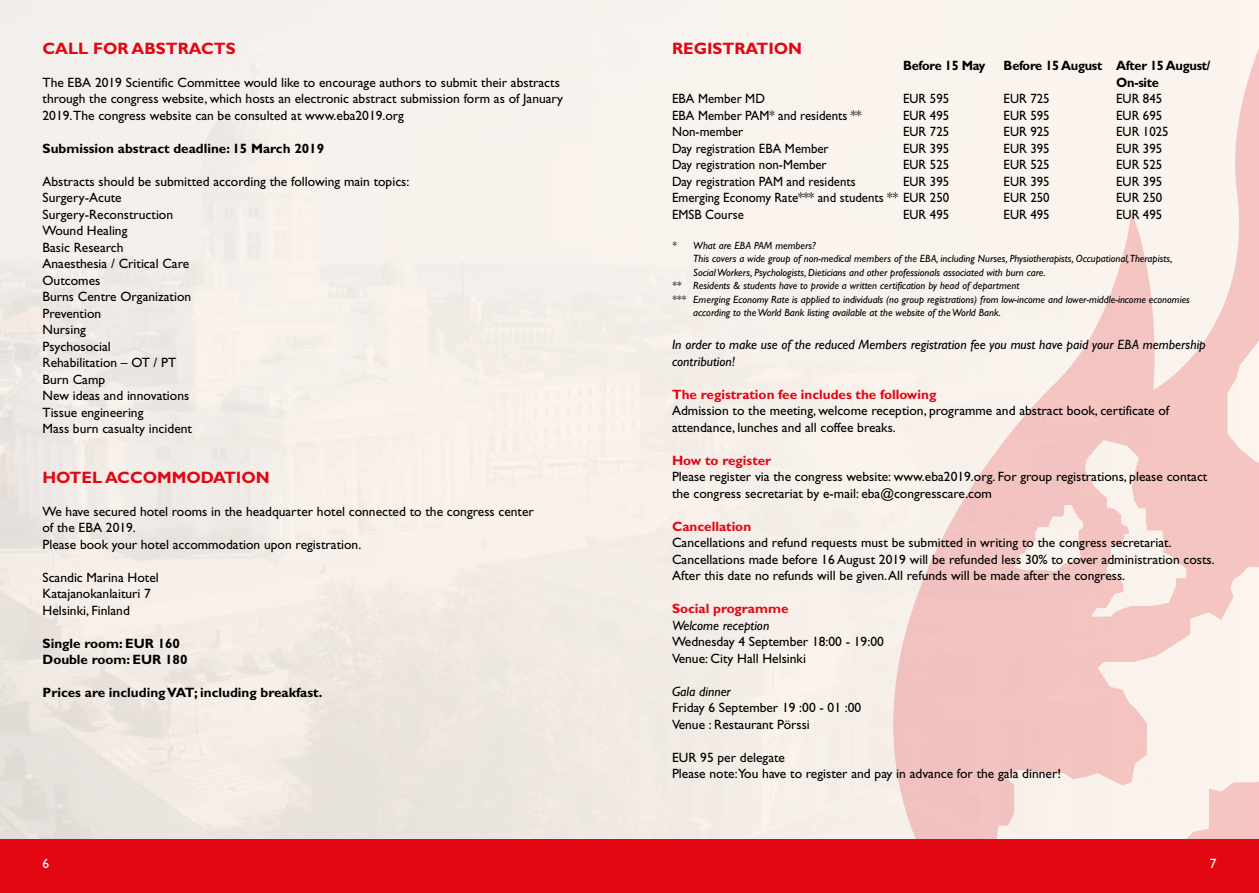
<style>
.page{position:relative;width:1259px;height:893px;background:#fff}
.page>*{position:absolute;margin:0;border:0;box-sizing:border-box;transform-origin:0 0}
.t1{font:700 16.5px "Gill Sans Std";color:#e30613}
.t2{font:13.5px/16.5px "Gill Sans Std";color:#000}
.t3{font:13.5px "Gill Sans Std";color:#000;scale:.95 1}
.t4{font:italic 13.5px/16.5px "Gill Sans Std";color:#000}
.t5{font:700 13.5px/16.5px "Gill Sans Std";color:#000}
.t6{font:700 13.5px "Gill Sans Std";color:#e30613}
.t7{font:700 13.5px/16.5px "Gill Sans Std";letter-spacing:-.02em;color:#000;scale:.95 1}
.t8{font:13.5px "Gill Sans Std";color:#fff}
.t9{font:italic 10.5px "Gill Sans Std";color:#000}
</style>
<div class="page">
<svg style="left:891px;top:0;width:368px;height:839px;fill:#f9f3ed"></svg>
<svg style="left:1014px;top:440px;width:172px;height:176px"></svg>
<div style="left:0;top:839px;width:1259px;height:54px;background:#e30613"></div>
<p class="t1" style="left:43px;top:39px;width:195px">CALL FOR ABSTRACTS</p>
<p class="t2" style="left:43px;top:74px;width:522px">The EBA 2019 Scientific Committee would like to encourage authors to submit their abstracts through the congress website, which hosts an electronic abstract submission form as of January<br>2019.The congress website can be consulted at www.eba2019.org</p>
<p class="t5" style="left:43px;top:140px;width:283px">Submission abstract deadline: 15 March 2019</p>
<p class="t2" style="left:43px;top:173px;width:368px">Abstracts should be submitted according the following main topics:<br>Surgery-Acute<br>Surgery-Reconstruction<br>Wound Healing<br>Basic Research<br>Anaesthesia / Critical Care<br>Outcomes<br>Burns Centre Organization<br>Prevention<br>Nursing<br>Psychosocial<br>Rehabilitation – OT / PT<br>Burn Camp<br>New ideas and innovations<br>Tissue engineering<br>Mass burn casualty incident</p>
<p class="t1" style="left:43px;top:468px;width:229px">HOTEL ACCOMMODATION</p>
<p class="t2" style="left:43px;top:503px;width:493px">We have secured hotel rooms in the headquarter hotel connected to the congress center of the EBA 2019.<br>Please book your hotel accommodation upon registration.</p>
<p class="t2" style="left:43px;top:569px;width:118px">Scandic Marina Hotel<br>Katajanokanlaituri 7<br>Helsinki, Finland</p>
<p class="t5" style="left:43px;top:635px;width:146px">Single room: EUR 160<br>Double room: EUR 180</p>
<p class="t5" style="left:43px;top:684px;width:281px">Prices are including VAT; including breakfast.</p>
<p class="t1" style="left:672px;top:38px;width:132px">REGISTRATION</p>
<p class="t7" style="left:903px;top:57px;width:88px">Before 15 May</p>
<p class="t7" style="left:1116px;top:57px;width:101px;text-indent:-113px">Before 15 August After 15 August/<br>On-site</p>
<p class="t3" style="left:672px;top:91px;width:99px">EBA Member MD</p>
<p class="t3" style="left:903px;top:91px;width:50px">EUR 595</p>
<p class="t3" style="left:1003px;top:91px;width:50px">EUR 725</p>
<p class="t3" style="left:1116px;top:91px;width:50px">EUR 845</p>
<p class="t3" style="left:672px;top:107px;width:201px">EBA Member PAM* and residents **</p>
<p class="t3" style="left:903px;top:107px;width:50px">EUR 495</p>
<p class="t3" style="left:1003px;top:107px;width:50px">EUR 595</p>
<p class="t3" style="left:1116px;top:107px;width:50px">EUR 695</p>
<p class="t3" style="left:672px;top:124px;width:76px">Non-member</p>
<p class="t3" style="left:903px;top:124px;width:50px">EUR 725</p>
<p class="t3" style="left:1003px;top:124px;width:50px">EUR 925</p>
<p class="t3" style="left:1116px;top:124px;width:57px">EUR 1025</p>
<p class="t3" style="left:672px;top:140px;width:166px">Day registration EBA Member</p>
<p class="t3" style="left:903px;top:140px;width:50px">EUR 395</p>
<p class="t3" style="left:1003px;top:140px;width:50px">EUR 395</p>
<p class="t3" style="left:1116px;top:140px;width:50px">EUR 395</p>
<p class="t3" style="left:672px;top:157px;width:164px">Day registration non-Member</p>
<p class="t3" style="left:903px;top:157px;width:50px">EUR 525</p>
<p class="t3" style="left:1003px;top:157px;width:50px">EUR 525</p>
<p class="t3" style="left:1116px;top:157px;width:50px">EUR 525</p>
<p class="t3" style="left:672px;top:173px;width:195px">Day registration PAM and residents</p>
<p class="t3" style="left:903px;top:173px;width:50px">EUR 395</p>
<p class="t3" style="left:1003px;top:173px;width:50px">EUR 395</p>
<p class="t3" style="left:1116px;top:173px;width:50px">EUR 395</p>
<p class="t3" style="left:672px;top:190px;width:293px">Emerging Economy Rate*** and students ** EUR 250</p>
<p class="t3" style="left:1003px;top:190px;width:50px">EUR 250</p>
<p class="t3" style="left:1116px;top:190px;width:50px">EUR 250</p>
<p class="t3" style="left:672px;top:206px;width:77px">EMSB Course</p>
<p class="t3" style="left:903px;top:206px;width:50px">EUR 495</p>
<p class="t3" style="left:1003px;top:206px;width:50px">EUR 495</p>
<p class="t3" style="left:1116px;top:206px;width:50px">EUR 495</p>
<p class="t9" style="left:672px;top:239px;width:145px">* What are EBA PAM members?</p>
<p class="t9" style="left:693px;top:253px;width:481px">This covers a wide group of non-medical members of the EBA, including Nurses, Physiotherapists, Occupational,Therapists,</p>
<p class="t9" style="left:693px;top:266px;width:354px">Social Workers, Psychologists, Dieticians and other professionals associated with burn care.</p>
<p class="t9" style="left:672px;top:280px;width:349px">** Residents &amp; students have to provide a written certification by head of department</p>
<p class="t9" style="left:672px;top:293px;width:519px">*** Emerging Economy Rate is applied to individuals (no group registrations) from low-income and lower-middle-income economies</p>
<p class="t9" style="left:693px;top:307px;width:309px">according to the World Bank listing available at the website of the World Bank.</p>
<p class="t4" style="left:672px;top:337px;width:535px">In order to make use of the reduced Members registration fee you must have paid your EBA membership contribution!</p>
<p class="t6" style="left:672px;top:386px;width:266px">The registration fee includes the following</p>
<p class="t2" style="left:672px;top:403px;width:499px">Admission to the meeting, welcome reception, programme and abstract book, certificate of attendance, lunches and all coffee breaks.</p>
<p class="t6" style="left:672px;top:452px;width:101px">How to register</p>
<p class="t2" style="left:672px;top:469px;width:537px">Please register via the congress website: www.eba2019.org. For group registrations, please contact the congress secretariat by e-mail: eba@congresscare.com</p>
<p class="t6" style="left:672px;top:518px;width:81px">Cancellation</p>
<p class="t2" style="left:672px;top:535px;width:544px">Cancellations and refund requests must be submitted in writing to the congress secretariat.<br>Cancellations made before 16 August 2019 will be refunded less 30% to cover administration costs.<br>After this date no refunds will be given. All refunds will be made after the congress.</p>
<p class="t6" style="left:672px;top:601px;width:118px">Social programme</p>
<p class="t4" style="left:672px;top:617px;width:99px">Welcome reception</p>
<p class="t2" style="left:672px;top:634px;width:213px">Wednesday 4 September 18:00 - 19:00<br>Venue: City Hall Helsinki</p>
<p class="t4" style="left:672px;top:683px;width:60px">Gala dinner</p>
<p class="t2" style="left:672px;top:699px;width:191px">Friday 6 September 19 :00 - 01 :00<br>Venue : Restaurant Pörssi</p>
<p class="t2" style="left:672px;top:749px;width:390px">EUR 95 per delegate<br>Please note:You have to register and pay in advance for the gala dinner!</p>
<p class="t8" style="left:43px;top:856px;width:8px">6</p>
<p class="t8" style="left:1209px;top:856px;width:8px">7</p>
</div>
